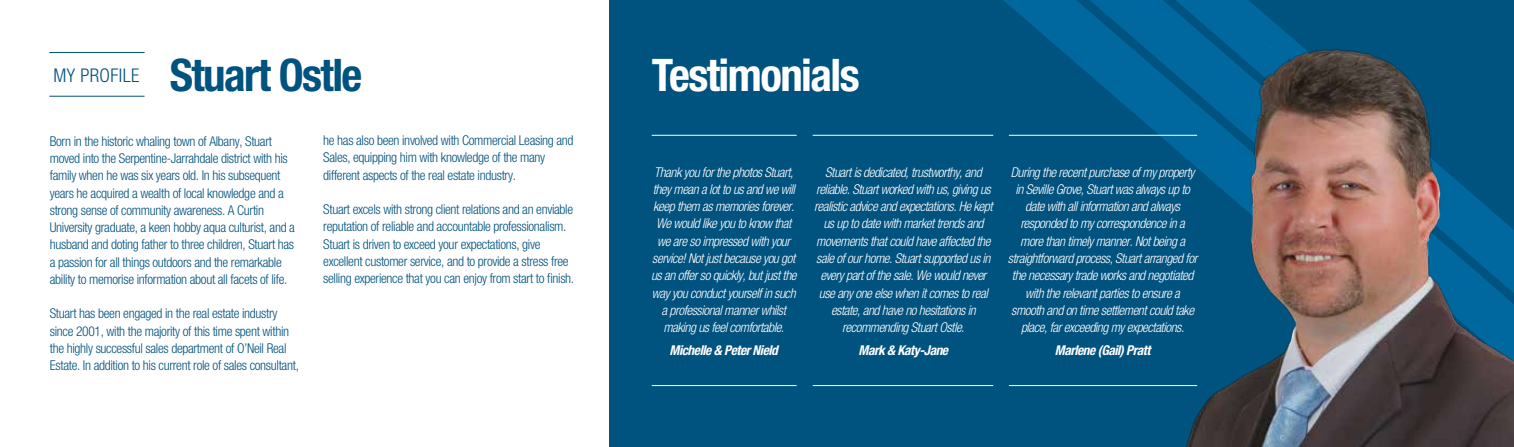
<style>
.page{position:relative;width:1514px;height:447px;background:#fff}
.page>*{position:absolute;margin:0;border:0;box-sizing:border-box;transform-origin:0 0}
.t1{font:700 condensed 44.85px "Helvetica Neue LT Std";letter-spacing:-.035em;color:#fff}
.t2{font:700 condensed 44.85px "Helvetica Neue LT Std";letter-spacing:-.035em;color:#00527f}
.t3{font:300 condensed 18.9px "Helvetica Neue LT Std";letter-spacing:.02em;color:#00527f}
.t4{font:300 condensed 13.5px/17.2px "Helvetica Neue LT Std";letter-spacing:-.025em;color:#00527f}
.t5{font:italic 300 condensed 13.5px/17.2px "Helvetica Neue LT Std";letter-spacing:-.035em;color:#fff;text-align:center}
.t6{font:italic 700 condensed 13.5px "Helvetica Neue LT Std";letter-spacing:-.035em;color:#fff}
</style>
<div class="page">
<div style="left:609px;top:0;width:905px;height:446px;background:#00527f"></div>
<svg style="left:1003px;top:0;width:263px;height:387px"></svg>
<hr style="left:49px;top:52px;width:96px;height:1px;background:#00527f">
<hr style="left:49px;top:96px;width:96px;height:1px;background:#00527f">
<hr style="left:652px;top:135px;width:144px;height:1px;background:#fff">
<hr style="left:652px;top:385px;width:144px;height:1px;background:#fff">
<hr style="left:813px;top:135px;width:180px;height:1px;background:#fff">
<hr style="left:813px;top:385px;width:180px;height:1px;background:#fff">
<img style="left:1086px;top:16px;width:428px;height:430px">
<hr style="left:1009px;top:385px;width:188px;height:1px;background:#fff">
<hr style="left:1009px;top:135px;width:188px;height:1px;background:#fff">
<h2 class="t3" style="left:53px;top:64px;width:88px">MY PROFILE</h2>
<h1 class="t2" style="left:170px;top:48px;width:194px">Stuart Ostle</h1>
<h1 class="t1" style="left:652px;top:48px;width:209px">Testimonials</h1>
<p class="t4" style="left:50px;top:132px;width:247px">Born in the historic whaling town of Albany, Stuart moved into the Serpentine-Jarrahdale district with his family when he was six years old. In his subsequent years he acquired a wealth of local knowledge and a strong sense of community awareness. A Curtin University graduate, a keen hobby aqua culturist, and a husband and doting father to three children, Stuart has a passion for all things outdoors and the remarkable ability to memorise information about all facets of life.</p>
<p class="t4" style="left:50px;top:305px;width:251px">Stuart has been engaged in the real estate industry since 2001, with the majority of this time spent within the highly successful sales department of O’Neil Real Estate. In addition to his current role of sales consultant,</p>
<p class="t4" style="left:323px;top:131px;width:252px">he has also been involved with Commercial Leasing and<br>Sales, equipping him with knowledge of the many different aspects of the real estate industry.</p>
<p class="t4" style="left:323px;top:200px;width:252px">Stuart excels with strong client relations and an enviable reputation of reliable and accountable professionalism.<br>Stuart is driven to exceed your expectations, give excellent customer service, and to provide a stress free selling experience that you can enjoy from start to finish.</p>
<p class="t5" style="left:651px;top:163px;width:147px">Thank you for the photos Stuart, they mean a lot to us and we will keep them as memories forever.<br>We would like you to know that we are so impressed with your service! Not just because you got us an offer so quickly, but just the way you conduct yourself in such a professional manner whilst making us feel comfortable.</p>
<p class="t6" style="left:669px;top:341px;width:110px">Michelle &amp; Peter Nield</p>
<p class="t5" style="left:814px;top:163px;width:180px">Stuart is dedicated, trustworthy, and reliable. Stuart worked with us, giving us realistic advice and expectations. He kept us up to date with market trends and movements that could have affected the sale of our home. Stuart supported us in every part of the sale. We would never use any one else when it comes to real estate, and have no hesitations in recommending Stuart Ostle.</p>
<p class="t6" style="left:858px;top:341px;width:91px">Mark &amp; Katy-Jane</p>
<p class="t5" style="left:1008px;top:163px;width:191px">During the recent purchase of my property in Seville Grove, Stuart was always up to date with all information and always responded to my correspondence in a more than timely manner. Not being a straightforward process, Stuart arranged for the necessary trade works and negotiated with the relevant parties to ensure a smooth and on time settlement could take place, far exceeding my expectations.</p>
<p class="t6" style="left:1055px;top:341px;width:97px">Marlene (Gail) Pratt</p>
</div>
